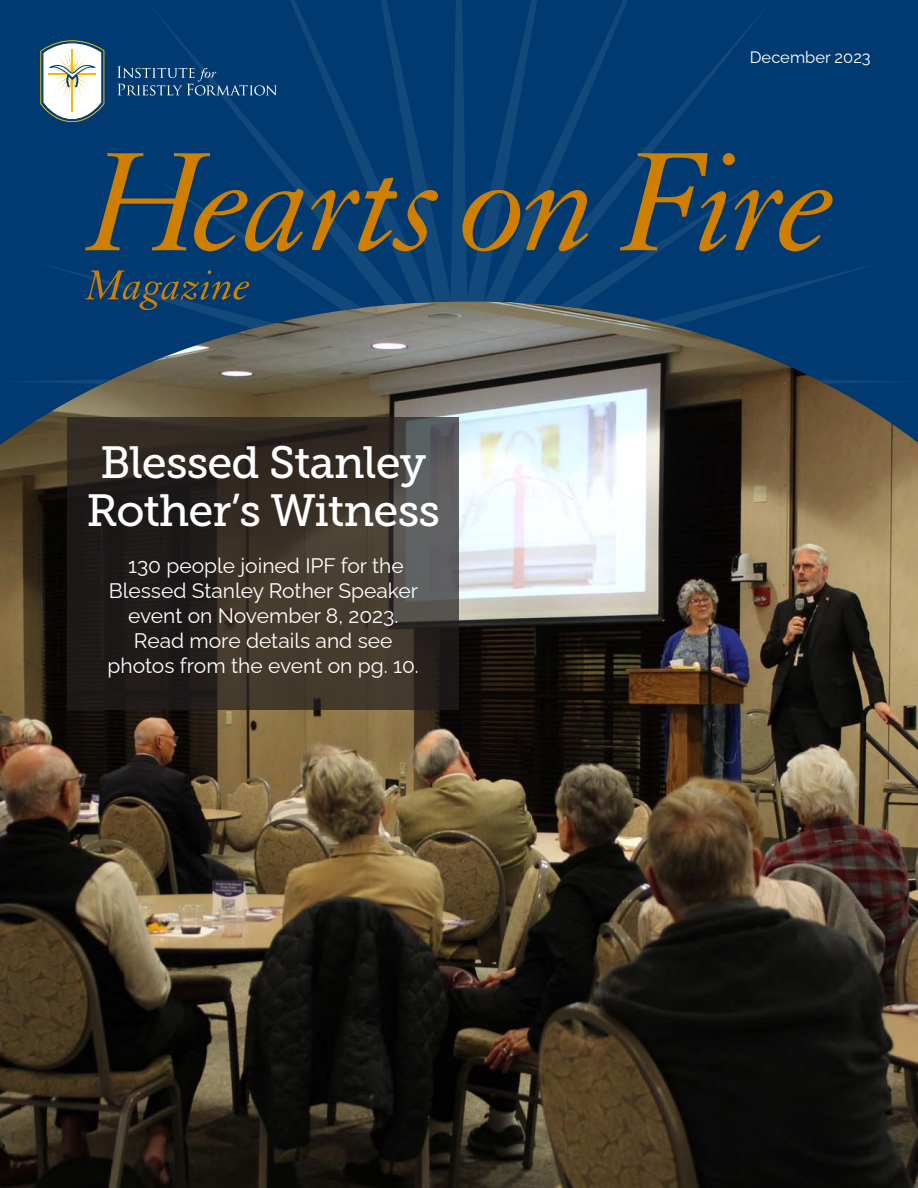
<style>
.page{position:relative;width:918px;height:1188px;background:#fff}
.page>*{position:absolute;margin:0;border:0;box-sizing:border-box;transform-origin:0 0}
.t1{font:45px/48px "Museo Slab 500";letter-spacing:-.02em;color:#fff;text-align:center}
.t2{font:21px/25.2px "Raleway";color:#fff;text-align:center}
.t3{font:16.5px "Raleway";color:#fff}
</style>
<div class="page">
<img style="left:0;top:466px;width:918px;height:722px">
<svg style="left:0;top:392px;width:918px;height:74px;background:#79786f"></svg>
<svg style="left:68px;top:417px;width:391px;height:293px;background:#352f29"></svg>
<svg style="left:0;top:0;width:918px;height:392px;background:#18466e"></svg>
<svg style="left:85px;top:153px;width:748px;height:98px;background:#2e4a59"></svg>
<p class="t1" style="left:86px;top:438px;width:355px">Blessed Stanley<br>Rother’s Witness</p>
<p class="t2" style="left:108px;top:550px;width:313px">130 people joined IPF for the<br>Blessed Stanley Rother Speaker event on November 8, 2023.<br>Read more details and see photos from the event on pg. 10.</p>
<p class="t3" style="left:750px;top:44px;width:122px">December 2023</p>
</div>
